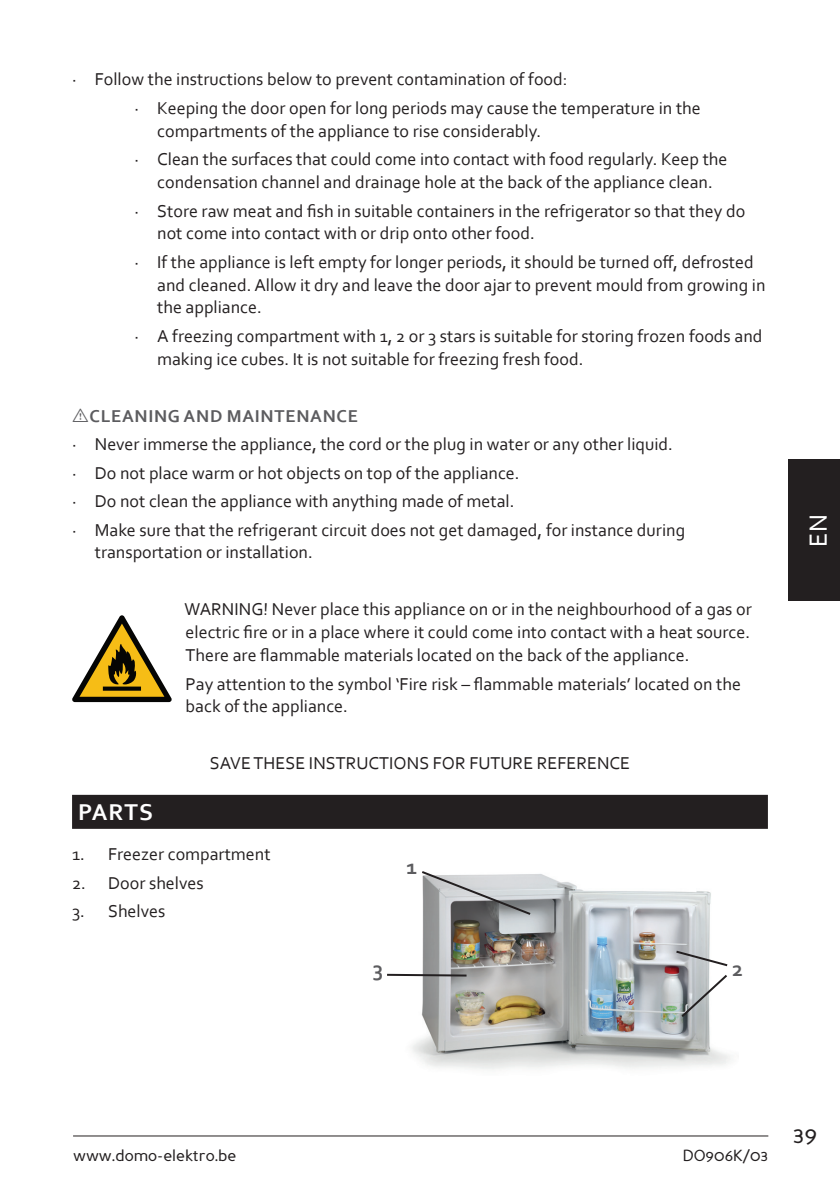
<style>
.page{position:relative;width:840px;height:1191px;background:#fff}
.page>*{position:absolute;margin:0;border:0;box-sizing:border-box;transform-origin:0 0}
.t1{font:26px "Corbel";color:#fff}
.t2{font:700 24px "Corbel";letter-spacing:.04em;color:#fff}
.t3{font:24px "Perspective Sans";color:#231f20}
.t4{font:700 22px "Corbel";color:#5c5c5f}
.t5{font:18px/28.4px "Corbel";color:#231f20}
.t6{font:16px "Perspective Sans";color:#231f20}
.s1{font-family:"tables";color:#5c5c5f}
.s2{font-weight:700;color:#5c5c5f}
</style>
<div class="page">
<hr style="left:73px;top:1135px;width:694px;height:1px;background:#231f20">
<div style="left:788px;top:459px;width:51px;height:142px;background:#231f20"></div>
<div style="left:72px;top:795px;width:695px;height:34px;background:#231f20"></div>
<svg style="left:72px;top:615px;width:100px;height:87px"></svg>
<img style="left:412px;top:874px;width:319px;height:196px">
<svg style="left:419px;top:871px;width:113px;height:45px;background:#b0b2b3"></svg>
<svg style="left:673px;top:949px;width:56px;height:70px"></svg>
<svg style="left:387px;top:972px;width:81px;height:5px"></svg>
<p class="t5" style="left:134px;top:65px;width:567px;text-indent:-62px">· Follow the instructions below to prevent contamination of food:<br>· Keeping the door open for long periods may cause the temperature in the</p>
<p class="t5" style="left:134px;top:116px;width:594px;text-indent:23px">compartments of the appliance to rise considerably.<br>· Clean the surfaces that could come into contact with food regularly. Keep the</p>
<p class="t5" style="left:134px;top:167px;width:612px;text-align:center">condensation channel and drainage hole at the back of the appliance clean.<br>· Store raw meat and fish in suitable containers in the refrigerator so that they do</p>
<p class="t5" style="left:134px;top:219px;width:620px;text-indent:23px">not come into contact with or drip onto other food.<br>· If the appliance is left empty for longer periods, it should be turned off, defrosted</p>
<p class="t5" style="left:157px;top:273px;width:609px;line-height:22.8px">and cleaned. Allow it dry and leave the door ajar to prevent mould from growing in the appliance.</p>
<p class="t5" style="left:157px;top:324px;width:606px;line-height:22.8px;text-indent:-23px">· A freezing compartment with 1, 2 or 3 stars is suitable for storing frozen foods and making ice cubes. It is not suitable for freezing fresh food.</p>
<p class="t5" style="left:72px;top:401px;width:614px"><span class="s1">I</span><span class="s2">CLEANING AND MAINTENANCE<br></span>· Never immerse the appliance, the cord or the plug in water or any other liquid.<br>· Do not place warm or hot objects on top of the appliance.<br>· Do not clean the appliance with anything made of metal.<br>· Make sure that the refrigerant circuit does not get damaged, for instance during</p>
<p class="t5" style="left:95px;top:538px;width:219px">transportation or installation.</p>
<p class="t5" style="left:184px;top:597px;width:568px;line-height:22.8px;text-align:justify">WARNING! Never place this appliance on or in the neighbourhood of a gas or electric fire or in a place where it could come into contact with a heat source.<br>There are flammable materials located on the back of the appliance.</p>
<p class="t5" style="left:185px;top:671px;width:556px;line-height:22.8px">Pay attention to the symbol ‘Fire risk – flammable materials’ located on the back of the appliance.</p>
<p class="t5" style="left:210px;top:748px;width:421px">SAVE THESE INSTRUCTIONS FOR FUTURE REFERENCE</p>
<h2 class="t2" style="left:78px;top:797px;width:76px">PARTS</h2>
<p class="t5" style="left:72px;top:839px;width:200px">1. Freezer compartment</p>
<p class="t5" style="left:72px;top:868px;width:133px">2. Door shelves</p>
<p class="t5" style="left:72px;top:896px;width:95px">3. Shelves</p>
<p class="t4" style="left:406px;top:853px;width:12px">1</p>
<p class="t4" style="left:372px;top:955px;width:12px">3</p>
<p class="t4" style="left:731px;top:955px;width:12px">2</p>
<h1 class="t1" style="left:801px;top:546px;width:34px;rotate:-90deg">EN</h1>
<p class="t6" style="left:73px;top:1146px;width:165px">www.domo-elektro.be</p>
<p class="t6" style="left:682px;top:1146px;width:87px">DO906K/03</p>
<h2 class="t3" style="left:792px;top:1120px;width:26px">39</h2>
</div>
